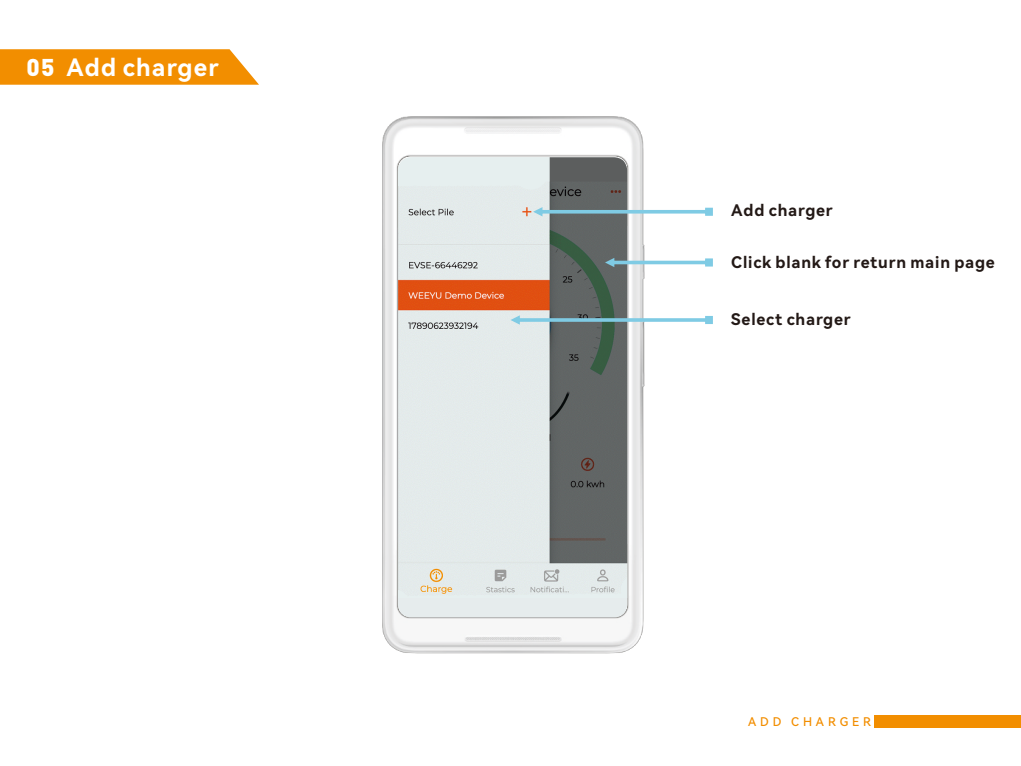
<style>
.page{position:relative;width:1021px;height:766px;background:#fff}
.page>*{position:absolute;margin:0;border:0;box-sizing:border-box;transform-origin:0 0}
.t1{font:24px "Harmony OS Sans SC Bold";letter-spacing:.055em;color:#fff}
.t2{font:16px "Harmony OS Sans SC Bold";letter-spacing:.055em;color:#231916}
.t3{font:12px "Harmony OS Sans SC Medium";letter-spacing:.325em;color:#f28e00}
.s1{font-family:"DIN Pro";font-weight:900}
</style>
<div class="page">
<svg style="left:0;top:49px;width:259px;height:36px;background:#f29511"></svg>
<div style="left:874px;top:715px;width:146px;height:12px;background:#f28e00"></div>
<img style="left:382px;top:116px;width:263px;height:538px">
<div style="left:398px;top:597px;width:229px;height:20px;background:#e6eced"></div>
<img style="left:398px;top:157px;width:229px;height:440px">
<svg style="left:533px;top:207px;width:180px;height:9px"></svg>
<svg style="left:605px;top:258px;width:108px;height:9px"></svg>
<svg style="left:510px;top:315px;width:203px;height:9px"></svg>
<h1 class="t1" style="left:27px;top:51px;width:194px"><span class="s1">05</span> Add charger</h1>
<p class="t2" style="left:731px;top:199px;width:103px">Add charger</p>
<p class="t2" style="left:731px;top:251px;width:265px">Click blank for return main page</p>
<p class="t2" style="left:731px;top:308px;width:121px">Select charger</p>
<p class="t3" style="left:748px;top:713px;width:124px">ADD CHARGER</p>
</div>
